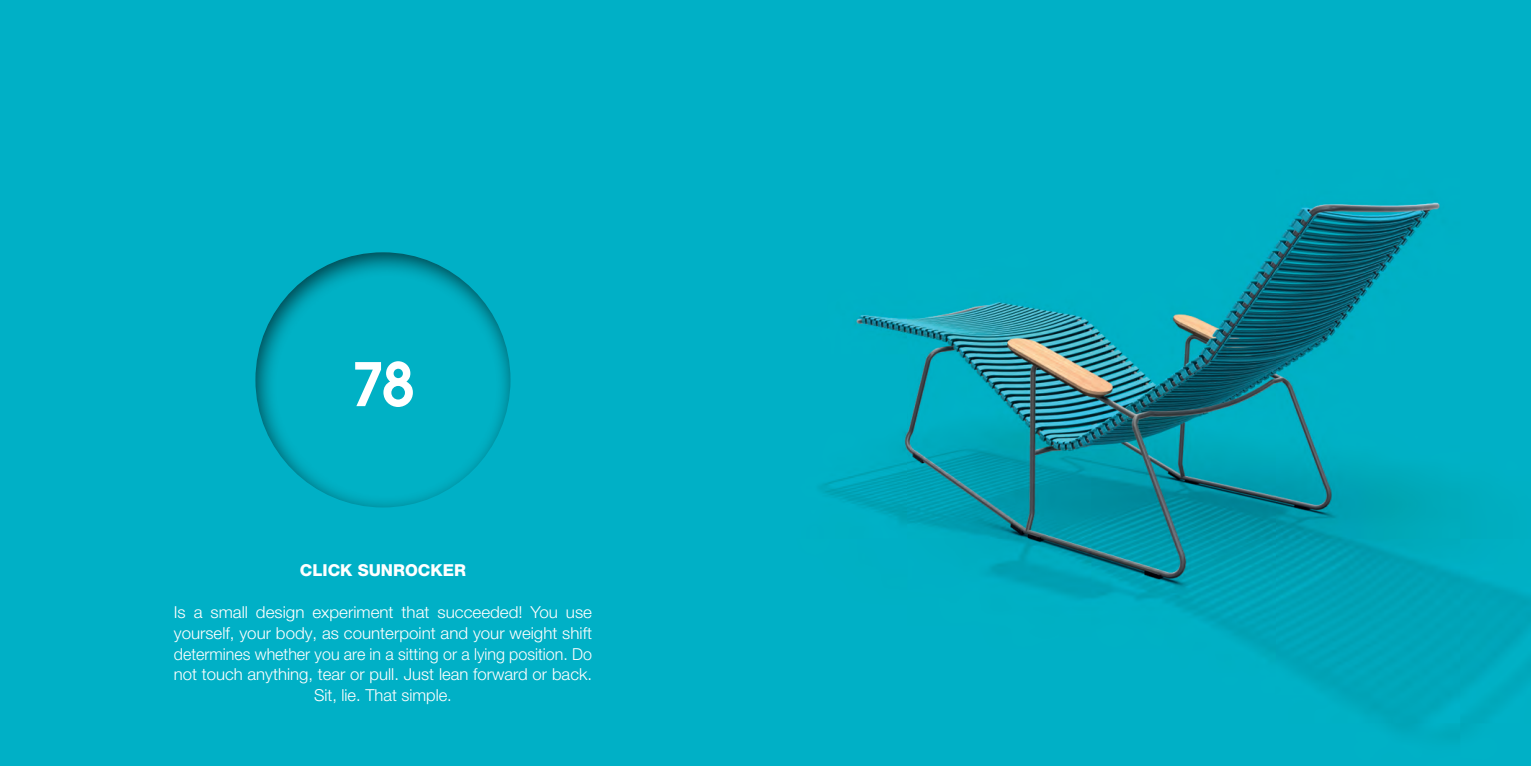
<style>
.page{position:relative;width:1531px;height:766px;background:#fff}
.page>*{position:absolute;margin:0;border:0;box-sizing:border-box;transform-origin:0 0}
.t1{font:600 66px "Avant Garde ITC";color:#fff}
.t2{font:300 16.5px/20.7px "Helvetica Neue LT Pro";color:#fff;text-align:center}
.t3{font:800 16.5px "Helvetica Neue LT Pro";color:#fff}
</style>
<div class="page">
<img style="left:0;top:0;width:1530px;height:765px">
<div style="left:255px;top:249px;width:258px;height:258px;background:#231f20;opacity:.75"></div>
<p class="t1" style="left:351px;top:345px;width:65px">78</p>
<p class="t3" style="left:300px;top:560px;width:167px">CLICK SUNROCKER</p>
<p class="t2" style="left:174px;top:601px;width:420px">Is a small design experiment that succeeded! You use yourself, your body, as counterpoint and your weight shift determines whether you are in a sitting or a lying position. Do not touch anything, tear or pull. Just lean forward or back.<br>Sit, lie. That simple.</p>
</div>
